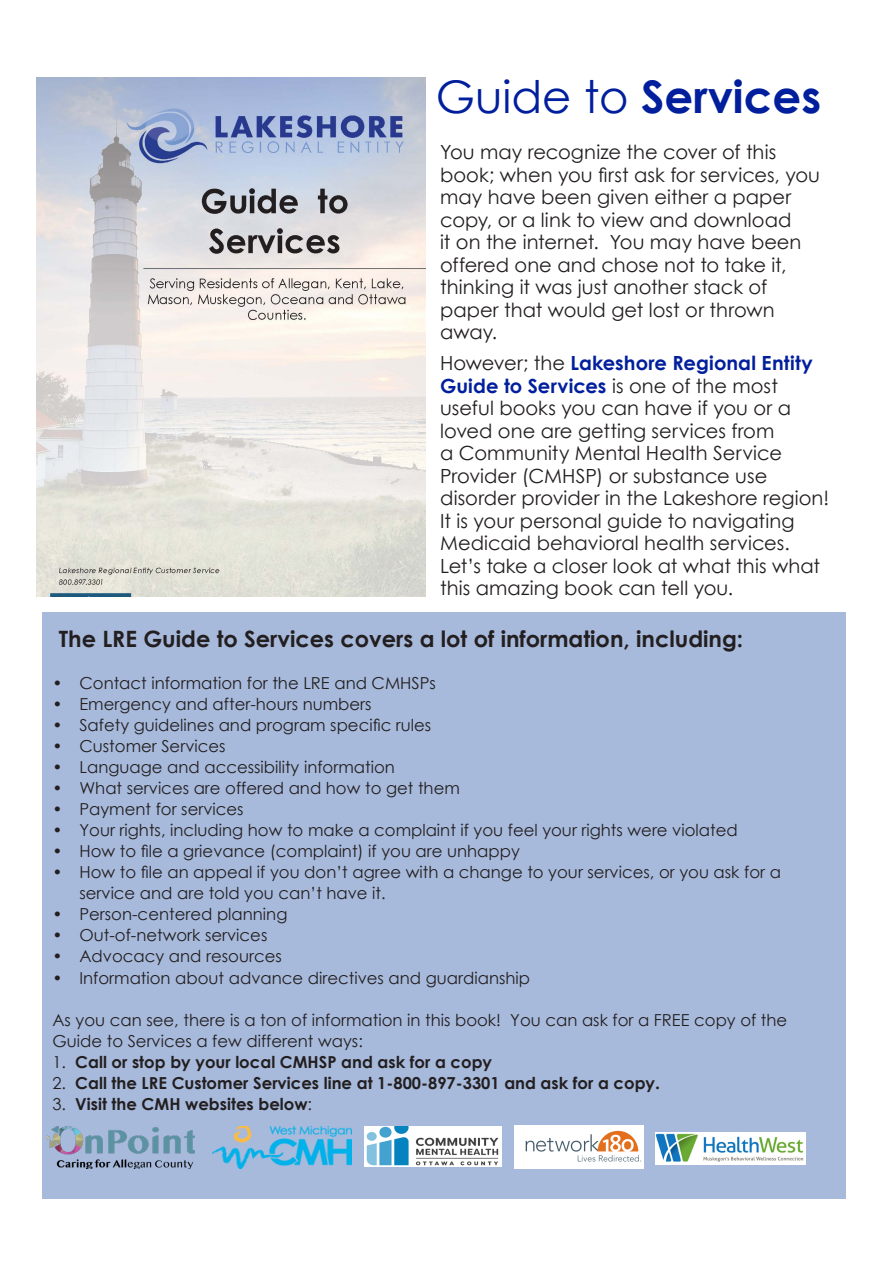
<style>
.page{position:relative;width:893px;height:1263px;background:#fff}
.page>*{position:absolute;margin:0;border:0;box-sizing:border-box;transform-origin:0 0}
._33_Header_gray_Bitt{font:700 45px "Century Gothic";color:#011f9d}
._10_Subheader_gray_S{font:700 22.5px "Century Gothic";color:#231f20}
._8_Content_gray_Sour{font:19.5px/22.5px "Century Gothic";color:#231f20}
._10_Subheader_gray_S-2{font:16.5px/21px "Century Gothic";color:#231f20}
._10_Subheader_gray_S-3{font:700 16.5px "Century Gothic";color:#231f20}
.s1{font-weight:400}
.s2{font-weight:700;color:#011f9d}
.s3{font-size:18px}
</style>
<div class="page">
<div style="left:42px;top:612px;width:804px;height:587px;background:#a8badc"></div>
<img style="left:36px;top:77px;width:389px;height:519px">
<img style="left:514px;top:1126px;width:129px;height:42px">
<img style="left:655px;top:1132px;width:151px;height:32px">
<img style="left:47px;top:1126px;width:147px;height:43px">
<img style="left:364px;top:1126px;width:137px;height:41px">
<img style="left:213px;top:1126px;width:139px;height:42px">
<p class="_33_Header_gray_Bitt" style="left:436px;top:62px;width:387px"><span class="s1">Guide to</span> Services</p>
<p class="_8_Content_gray_Sour" style="left:440px;top:141px;width:381px">You may recognize the cover of this book; when you first ask for services, you may have been given either a paper copy, or a link to view and download<br>it on the internet. You may have been offered one and chose not to take it, thinking it was just another stack of paper that would get lost or thrown away.</p>
<p class="_8_Content_gray_Sour" style="left:440px;top:352px;width:391px">However; the <span class="s2">Lakeshore Regional Entity Guide to Services</span> is one of the most useful books you can have if you or a loved one are getting services from<br>a Community Mental Health Service Provider (CMHSP) or substance use disorder provider in the Lakeshore region!<br>It is your personal guide to navigating Medicaid behavioral health services.<br>Let’s take a closer look at what this what this amazing book can tell you.</p>
<p class="_10_Subheader_gray_S" style="left:59px;top:622px;width:686px">The LRE Guide to Services covers a lot of information, including:</p>
<p class="_10_Subheader_gray_S-2" style="left:52px;top:672px;width:385px">• Contact information for the LRE and CMHSPs</p>
<p class="_10_Subheader_gray_S-2" style="left:52px;top:693px;width:321px">• Emergency and after-hours numbers</p>
<p class="_10_Subheader_gray_S-2" style="left:52px;top:714px;width:380px">• Safety guidelines and program specific rules</p>
<p class="_10_Subheader_gray_S-2" style="left:52px;top:735px;width:175px">• Customer Services</p>
<p class="_10_Subheader_gray_S-2" style="left:52px;top:756px;width:344px">• Language and accessibility information</p>
<p class="_10_Subheader_gray_S-2" style="left:52px;top:777px;width:409px">• What services are offered and how to get them</p>
<p class="_10_Subheader_gray_S-2" style="left:52px;top:798px;width:193px">• Payment for services</p>
<p class="_10_Subheader_gray_S-2" style="left:52px;top:819px;width:687px">• Your rights, including how to make a complaint if you feel your rights were violated</p>
<p class="_10_Subheader_gray_S-2" style="left:52px;top:840px;width:469px">• How to file a grievance (complaint) if you are unhappy</p>
<p class="_10_Subheader_gray_S-2" style="left:79px;top:861px;width:703px;text-indent:-27px">• How to file an appeal if you don’t agree with a change to your services, or you ask for a service and are told you can’t have it.</p>
<p class="_10_Subheader_gray_S-2" style="left:52px;top:903px;width:236px">• Person-centered planning</p>
<p class="_10_Subheader_gray_S-2" style="left:52px;top:924px;width:216px">• Out-of-network services</p>
<p class="_10_Subheader_gray_S-2" style="left:52px;top:945px;width:231px">• Advocacy and resources</p>
<p class="_10_Subheader_gray_S-2" style="left:52px;top:968px;width:479px">• Information about advance directives and guardianship</p>
<p class="_10_Subheader_gray_S-2" style="left:52px;top:1010px;width:736px">As you can see, there is a ton of information in this book! You can ask for a FREE copy of the<br>Guide to Services a few different ways:</p>
<p class="_10_Subheader_gray_S-3" style="left:52px;top:1050px;width:441px"><span class="s1">1.</span> Call or stop by your local CMHSP and ask for a copy</p>
<p class="_10_Subheader_gray_S-3" style="left:52px;top:1071px;width:609px"><span class="s1">2.</span> Call the LRE Customer Services line at 1-800-897-3301 and ask for a copy<span class="s3">.</span></p>
<p class="_10_Subheader_gray_S-3" style="left:52px;top:1092px;width:261px"><span class="s1">3.</span> Visit the CMH websites below<span class="s1">:</span></p>
</div>
